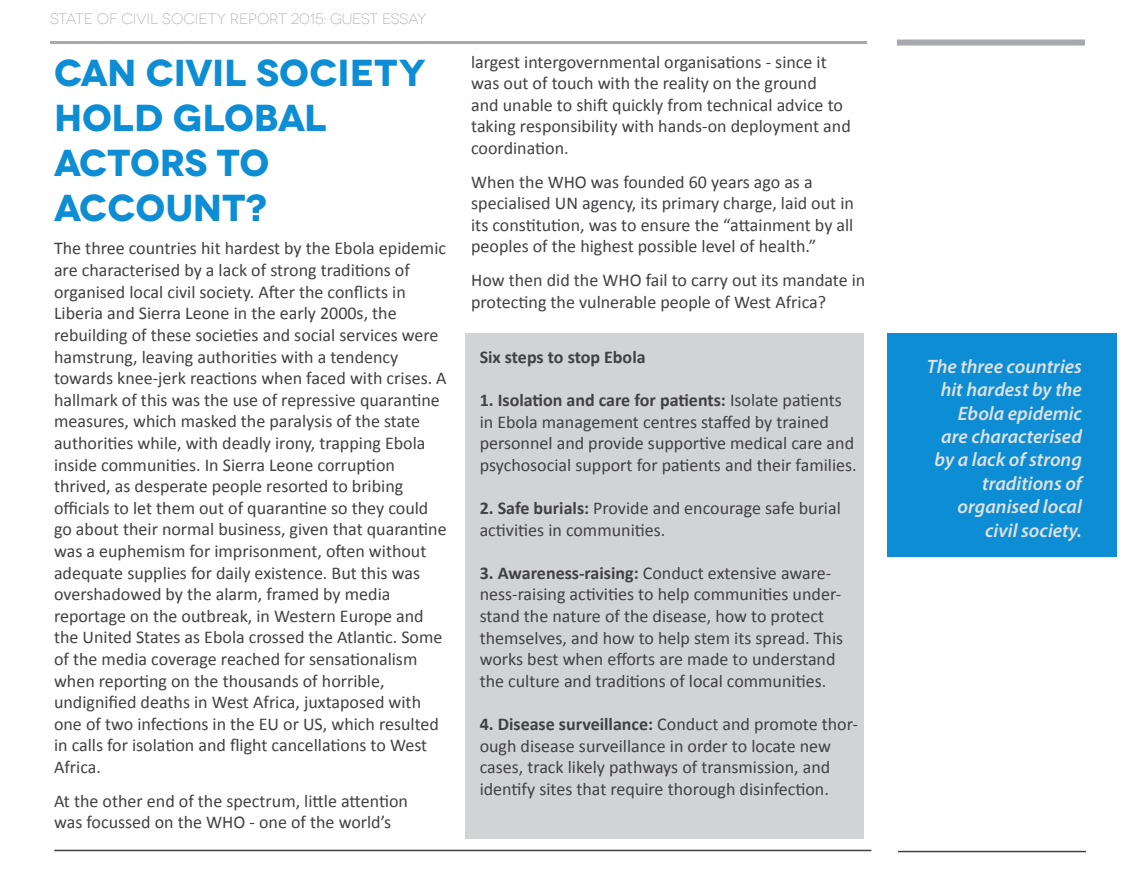
<style>
.page{position:relative;width:1136px;height:893px;background:#fff}
.page>*{position:absolute;margin:0;border:0;box-sizing:border-box;transform-origin:0 0}
.t1{font:700 37.5px/45px "Novecentowide";letter-spacing:-.01em;color:#0d8dd3}
.t2{font:italic 600 19.5px/23.4px "Myriad Pro";color:#e0e1e2;text-align:right}
.t3{font:18px/21.6px "Calibri";color:#414042}
.t4{font:700 18px "Calibri";color:#414042}
.t5{font:300 15px "Novecentowide";letter-spacing:-.01em;color:#a7a9ac}
.s1{font-weight:700}
</style>
<div class="page">
<hr style="left:50px;top:41px;width:817px;height:3px;background:#a7a9ac">
<div style="left:896px;top:40px;width:188px;height:6px;background:#a7a9ac"></div>
<hr style="left:54px;top:850px;width:817px;height:1px;background:#404041">
<hr style="left:897px;top:851px;width:188px;height:1px;background:#404041">
<div style="left:887px;top:334px;width:229px;height:223px;background:#0d8dd3"></div>
<div style="left:465px;top:334px;width:398px;height:505px;background:#d1d3d4"></div>
<p class="t5" style="left:50px;top:11px;width:378px">STATE OF CIVIL SOCIETY REPORT 2015: GUEST ESSAY</p>
<h1 class="t1" style="left:54px;top:51px;width:373px">CAN CIVIL SOCIETY<br>HOLD GLOBAL<br>ACTORS TO<br>ACCOUNT?</h1>
<p class="t3" style="left:54px;top:238px;width:394px">The three countries hit hardest by the Ebola epidemic are characterised by a lack of strong traditions of organised local civil society. After the conflicts in Liberia and Sierra Leone in the early 2000s, the rebuilding of these societies and social services were hamstrung, leaving authorities with a tendency towards knee-jerk reactions when faced with crises. A hallmark of this was the use of repressive quarantine measures, which masked the paralysis of the state authorities while, with deadly irony, trapping Ebola inside communities. In Sierra Leone corruption thrived, as desperate people resorted to bribing officials to let them out of quarantine so they could go about their normal business, given that quarantine was a euphemism for imprisonment, often without adequate supplies for daily existence. But this was overshadowed by the alarm, framed by media reportage on the outbreak, in Western Europe and the United States as Ebola crossed the Atlantic. Some of the media coverage reached for sensationalism when reporting on the thousands of horrible, undignified deaths in West Africa, juxtaposed with one of two infections in the EU or US, which resulted in calls for isolation and flight cancellations to West Africa.</p>
<p class="t3" style="left:54px;top:790px;width:355px">At the other end of the spectrum, little attention was focussed on the WHO - one of the world’s</p>
<p class="t3" style="left:471px;top:51px;width:381px">largest intergovernmental organisations - since it was out of touch with the reality on the ground<br>and unable to shift quickly from technical advice to taking responsibility with hands-on deployment and coordination.</p>
<p class="t3" style="left:471px;top:171px;width:384px">When the WHO was founded 60 years ago as a specialised UN agency, its primary charge, laid out in its constitution, was to ensure the “attainment by all peoples of the highest possible level of health.”</p>
<p class="t3" style="left:471px;top:269px;width:395px">How then did the WHO fail to carry out its mandate in protecting the vulnerable people of West Africa?</p>
<p class="t4" style="left:479px;top:345px;width:167px">Six steps to stop Ebola</p>
<p class="t3" style="left:479px;top:389px;width:378px"><span class="s1">1. Isolation and care for patients:</span> Isolate patients in Ebola management centres staffed by trained personnel and provide supportive medical care and psychosocial support for patients and their families.</p>
<p class="t3" style="left:479px;top:497px;width:362px"><span class="s1">2. Safe burials:</span> Provide and encourage safe burial activities in communities.</p>
<p class="t3" style="left:479px;top:562px;width:365px"><span class="s1">3. Awareness-raising:</span> Conduct extensive aware&shy;ness-raising activities to help communities under&shy;stand the nature of the disease, how to protect themselves, and how to help stem its spread. This works best when efforts are made to understand the culture and traditions of local communities.</p>
<p class="t3" style="left:479px;top:713px;width:380px"><span class="s1">4. Disease surveillance:</span> Conduct and promote thor&shy;ough disease surveillance in order to locate new cases, track likely pathways of transmission, and identify sites that require thorough disinfection.</p>
<p class="t2" style="left:926px;top:354px;width:156px">The three countries hit hardest by the<br>Ebola epidemic are characterised by a lack of strong traditions of organised local civil society.</p>
</div>
